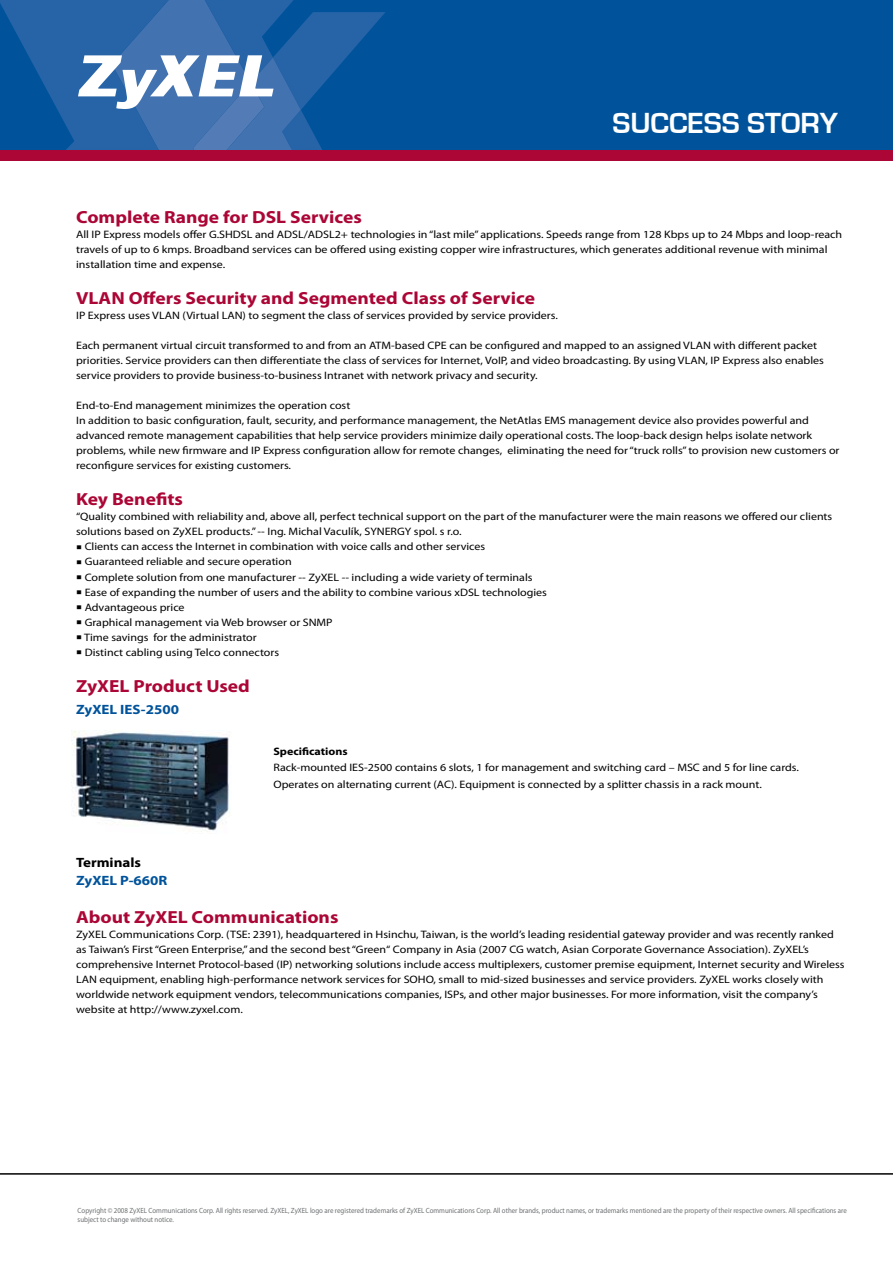
<style>
.page{position:relative;width:893px;height:1263px;background:#fff}
.page>*{position:absolute;margin:0;border:0;box-sizing:border-box;transform-origin:0 0}
.t1{font:700 30px "Eurostile";color:#fff}
.t2{font:700 17.55px "Myriad Pro";color:#ab0635;scale:1.11 1}
.t3{font:700 13.5px "Myriad Pro";color:#00539b;scale:1.11 1}
.t4{font:700 13.5px "Myriad Pro";color:#000;scale:1.11 1}
.t5{font:10.8px/15px "Myriad Pro";color:#000;scale:1.11 1}
.t6{font:700 10.8px "Myriad Pro";color:#000;scale:1.11 1}
.t7{font:7.5px/9px "Myriad Pro";color:#6d6f71;scale:.92 1}
.s1{font-family:"Li Gothic Med";font-size:5.4px}
</style>
<div class="page">
<div style="left:0;top:0;width:893px;height:150px;background:#00539b"></div>
<svg style="left:0;top:0;width:385px;height:150px"></svg>
<div style="left:0;top:151px;width:893px;height:10px;background:#ab0635"></div>
<hr style="left:0;top:1173px;width:893px;height:2px;background:#000">
<img style="left:72px;top:731px;width:158px;height:101px">
<h1 class="t1" style="left:612px;top:106px;width:227px">SUCCESS STORY</h1>
<h2 class="t2" style="left:76px;top:206px;width:259px">Complete Range for DSL Services</h2>
<p class="t5" style="left:76px;top:227px;width:692px">All IP Express models offer G.SHDSL and ADSL/ADSL2+ technologies in “last mile” applications. Speeds range from 128 Kbps up to 24 Mbps and loop-reach travels of up to 6 kmps. Broadband services can be offered using existing copper wire infrastructures, which generates additional revenue with minimal installation time and expense.</p>
<h2 class="t2" style="left:76px;top:287px;width:415px">VLAN Offers Security and Segmented Class of Service</h2>
<p class="t5" style="left:76px;top:308px;width:436px">IP Express uses VLAN (Virtual LAN) to segment the class of services provided by service providers.</p>
<p class="t5" style="left:76px;top:338px;width:675px">Each permanent virtual circuit transformed to and from an ATM-based CPE can be configured and mapped to an assigned VLAN with different packet priorities. Service providers can then differentiate the class of services for Internet, VoIP, and video broadcasting. By using VLAN, IP Express also enables service providers to provide business-to-business Intranet with network privacy and security.</p>
<p class="t5" style="left:76px;top:398px;width:689px">End-to-End management minimizes the operation cost<br>In addition to basic configuration, fault, security, and performance management, the NetAtlas EMS management device also provides powerful and advanced remote management capabilities that help service providers minimize daily operational costs. The loop-back design helps isolate network problems, while new firmware and IP Express configuration allow for remote changes, eliminating the need for “truck rolls” to provision new customers or reconfigure services for existing customers.</p>
<h2 class="t2" style="left:76px;top:488px;width:98px">Key Benefits</h2>
<p class="t5" style="left:76px;top:509px;width:683px">“Quality combined with reliability and, above all, perfect technical support on the part of the manufacturer were the main reasons we offered our clients solutions based on ZyXEL products.” -- Ing. Michal Vaculík, SYNERGY spol. s r.o.</p>
<p class="t5" style="left:76px;top:539px;width:370px"><span class="s1">■</span> Clients can access the Internet in combination with voice calls and other services</p>
<p class="t5" style="left:76px;top:554px;width:196px"><span class="s1">■</span> Guaranteed reliable and secure operation</p>
<p class="t5" style="left:76px;top:569px;width:413px"><span class="s1">■</span> Complete solution from one manufacturer -- ZyXEL -- including a wide variety of terminals</p>
<p class="t5" style="left:76px;top:584px;width:426px"><span class="s1">■</span> Ease of expanding the number of users and the ability to combine various xDSL technologies</p>
<p class="t5" style="left:76px;top:599px;width:99px"><span class="s1">■</span> Advantageous price</p>
<p class="t5" style="left:76px;top:614px;width:233px"><span class="s1">■</span> Graphical management via Web browser or SNMP</p>
<p class="t5" style="left:76px;top:629px;width:164px"><span class="s1">■</span> Time savings for the administrator</p>
<p class="t5" style="left:76px;top:644px;width:184px"><span class="s1">■</span> Distinct cabling using Telco connectors</p>
<h2 class="t2" style="left:76px;top:674px;width:158px">ZyXEL Product Used</h2>
<p class="t3" style="left:76px;top:701px;width:94px">ZyXEL IES-2500</p>
<p class="t4" style="left:76px;top:854px;width:60px">Terminals</p>
<p class="t3" style="left:76px;top:872px;width:84px">ZyXEL P-660R</p>
<p class="t6" style="left:273px;top:744px;width:68px">Specifications</p>
<p class="t5" style="left:273px;top:759px;width:475px;line-height:16.5px">Rack-mounted IES-2500 contains 6 slots, 1 for management and switching card – MSC and 5 for line cards.<br>Operates on alternating current (AC). Equipment is connected by a splitter chassis in a rack mount.</p>
<h2 class="t2" style="left:76px;top:905px;width:238px">About ZyXEL Communications</h2>
<p class="t5" style="left:76px;top:926px;width:694px">ZyXEL Communications Corp. (TSE: 2391), headquartered in Hsinchu, Taiwan, is the world’s leading residential gateway provider and was recently ranked as Taiwan’s First “Green Enterprise,” and the second best “Green“ Company in Asia (2007 CG watch, Asian Corporate Governance Association). ZyXEL’s comprehensive Internet Protocol-based (IP) networking solutions include access multiplexers, customer premise equipment, Internet security and Wireless LAN equipment, enabling high-performance network services for SOHO, small to mid-sized businesses and service providers. ZyXEL works closely with worldwide network equipment vendors, telecommunications companies, ISPs, and other major businesses. For more information, visit the company’s website at http://www.zyxel.com.</p>
<p class="t7" style="left:78px;top:1206px;width:837px">Copyright © 2008 ZyXEL Communications Corp. All rights reserved. ZyXEL, ZyXEL logo are registered trademarks of ZyXEL Communications Corp. All other brands, product names, or trademarks mentioned are the property of their respective owners. All specifications are subject to change without notice.</p>
</div>
